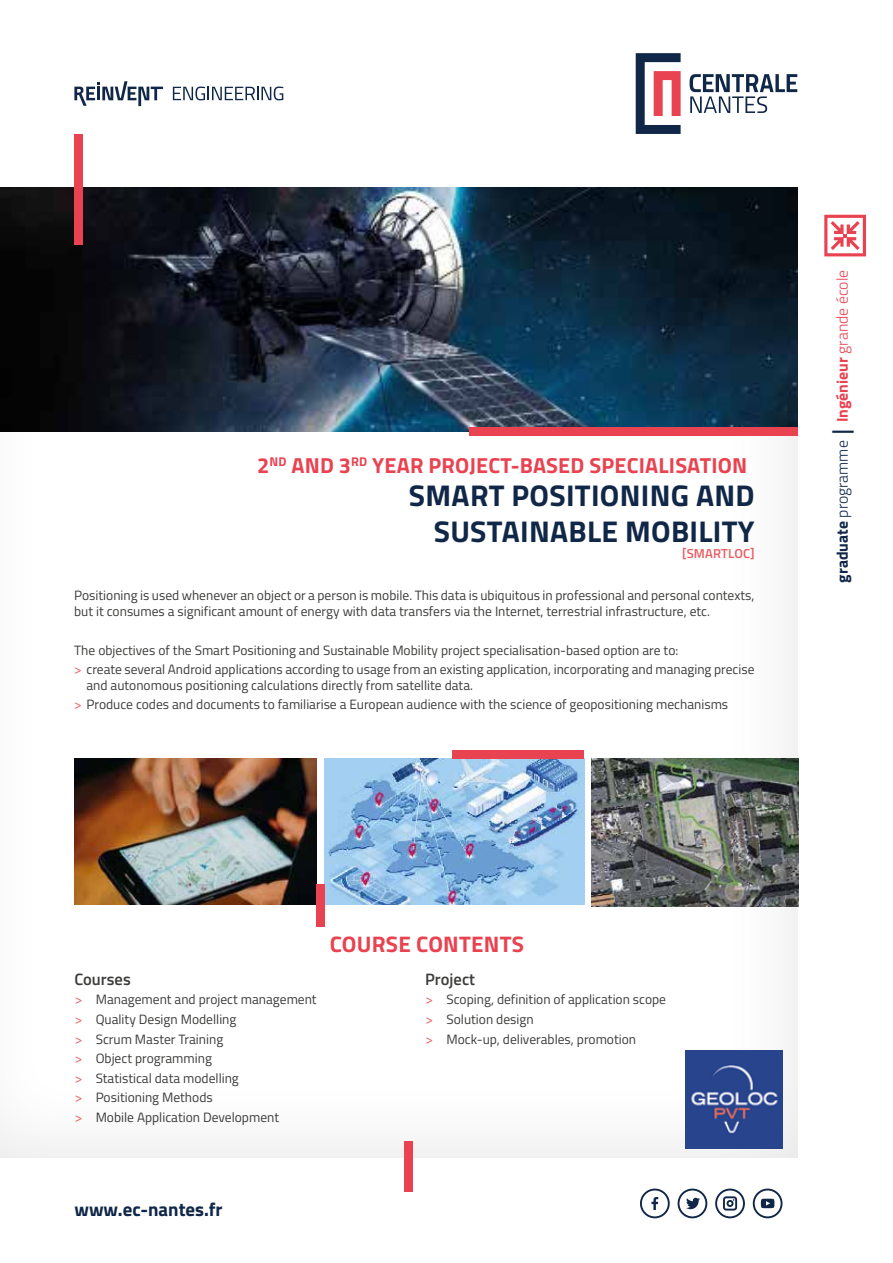
<style>
.page{position:relative;width:893px;height:1263px;background:#fff}
.page>*{position:absolute;margin:0;border:0;box-sizing:border-box;transform-origin:0 0}
.t1{font:700 30px/36px "Titillium";letter-spacing:.01em;color:#102748;text-align:right}
.t2{font:700 22.5px "Titillium";letter-spacing:.01em;color:#e94250}
.t3{font:700 21.75px "Titillium";letter-spacing:.01em;color:#e94250}
.t4{font:700 18.9px "Titillium";color:#102748}
.t5{font:600 16.5px "Titillium";color:#3c3c3b}
.t6{font:300 15.75px "Titillium";color:#e94250}
.t7{font:13.5px/19.6px "Titillium";color:#3c3c3b}
.t8{font:600 13.05px "Titillium";letter-spacing:.01em;color:#eb5b5e}
.s1{color:#eb5b5e}
.s2{font-weight:700;color:#102748}
.s3{color:#102748}
.s4{font-weight:700;font-size:31.5px;color:#102748}
.s5{font-weight:700}
</style>
<div class="page">
<img style="left:685px;top:1051px;width:97px;height:97px">
<img style="left:0;top:188px;width:797px;height:243px">
<div style="left:469px;top:427px;width:328px;height:9px;background:#e94250"></div>
<div style="left:74px;top:134px;width:9px;height:110px;background:#e94250"></div>
<div style="left:404px;top:1141px;width:9px;height:50px;background:#e94250"></div>
<svg style="left:690px;top:74px;width:107px;height:39px"></svg>
<svg style="left:636px;top:53px;width:45px;height:81px"></svg>
<svg style="left:640px;top:1188px;width:30px;height:30px"></svg>
<svg style="left:678px;top:1188px;width:29px;height:30px"></svg>
<svg style="left:715px;top:1188px;width:30px;height:30px"></svg>
<svg style="left:753px;top:1188px;width:29px;height:30px"></svg>
<svg style="left:824px;top:215px;width:42px;height:41px"></svg>
<svg style="left:173px;top:87px;width:110px;height:13px"></svg>
<svg style="left:74px;top:81px;width:89px;height:25px"></svg>
<img style="left:74px;top:758px;width:243px;height:147px">
<img style="left:325px;top:758px;width:259px;height:147px">
<img style="left:591px;top:758px;width:207px;height:148px">
<div style="left:453px;top:750px;width:131px;height:9px;background:#e94250"></div>
<div style="left:316px;top:884px;width:9px;height:43px;background:#e94250"></div>
<h3 class="t3" style="left:257px;top:449px;width:492px">2<sup>ND</sup> AND 3<sup>RD</sup> YEAR PROJECT-BASED SPECIALISATION</h3>
<h1 class="t1" style="left:409px;top:476px;width:347px">SMART POSITIONING AND<br>SUSTAINABLE MOBILITY</h1>
<p class="t8" style="left:682px;top:544px;width:74px">[SMARTLOC]</p>
<p class="t7" style="left:74px;top:587px;width:682px;line-height:15.5px">Positioning is used whenever an object or a person is mobile. This data is ubiquitous in professional and personal contexts, but it consumes a significant amount of energy with data transfers via the Internet, terrestrial infrastructure, etc.</p>
<p class="t7" style="left:74px;top:639px;width:682px">The objectives of the Smart Positioning and Sustainable Mobility project specialisation-based option are to:<br><span class="s1">&gt;</span> create several Android applications according to usage from an existing application, incorporating and managing precise</p>
<p class="t7" style="left:74px;top:674px;width:656px;text-indent:12px">and autonomous positioning calculations directly from satellite data.<br><span class="s1">&gt;</span> Produce codes and documents to familiarise a European audience with the science of geopositioning mechanisms</p>
<p class="t6" style="left:831px;top:583px;width:314px;rotate:-90deg"><span class="s2">graduate</span> <span class="s3">programme</span> <span class="s4">I</span> <span class="s5">Ingénieur</span> grande école</p>
<p class="t5" style="left:74px;top:966px;width:58px">Courses</p>
<p class="t7" style="left:75px;top:989px;width:244px"><span class="s1">&gt;</span> Management and project management <span class="s1">&gt;</span> Quality Design Modelling<br><span class="s1">&gt;</span> Scrum Master Training<br><span class="s1">&gt;</span> Object programming<br><span class="s1">&gt;</span> Statistical data modelling<br><span class="s1">&gt;</span> Positioning Methods<br><span class="s1">&gt;</span> Mobile Application Development</p>
<h2 class="t2" style="left:330px;top:927px;width:196px">COURSE CONTENTS</h2>
<p class="t5" style="left:425px;top:966px;width:51px">Project</p>
<p class="t7" style="left:425px;top:989px;width:242px"><span class="s1">&gt;</span> Scoping, definition of application scope <span class="s1">&gt;</span> Solution design<br><span class="s1">&gt;</span> Mock-up, deliverables, promotion</p>
<h3 class="t4" style="left:74px;top:1195px;width:150px">www.ec-nantes.fr</h3>
</div>
